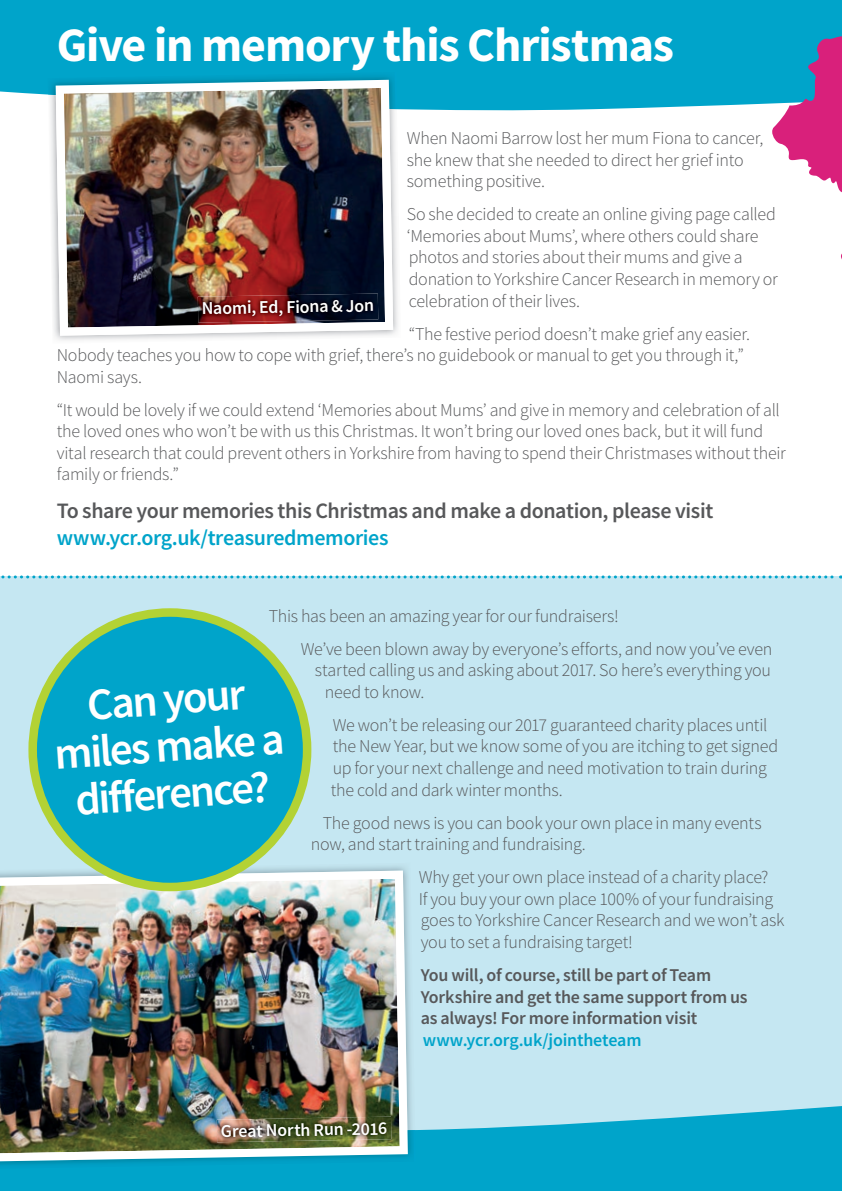
<style>
.page{position:relative;width:842px;height:1191px;background:#fff}
.page>*{position:absolute;margin:0;border:0;box-sizing:border-box;transform-origin:0 0}
.t1{font:700 48px "Source Sans Pro";letter-spacing:-.025em;color:#fff}
.t2{font:600 45px/47px "Source Sans Pro";color:#fff;text-align:center}
.t3{font:600 22px "Source Sans Pro";letter-spacing:-.02em;color:#57585a}
.t4{font:600 22px "Source Sans Pro";letter-spacing:-.015em;color:#00a4ca}
.t5{font:300 18px/21.6px "Source Sans Pro";letter-spacing:-.015em;color:#57585a}
.t6{font:600 18px/21.6px "Source Sans Pro";letter-spacing:-.01em;color:#57585a}
.t7{font:600 18px "Source Sans Pro";color:#fff}
.t8{font:600 18px "Source Sans Pro";letter-spacing:-.015em;color:#00a4ca}
</style>
<div class="page">
<div style="left:0;top:577px;width:842px;height:614px;background:#c5e7f2"></div>
<svg style="left:0;top:1106px;width:842px;height:85px;background:#19accf"></svg>
<div style="left:0;top:0;width:842px;height:111px;background:#00a4ca"></div>
<img style="left:48px;top:95px;width:353px;height:245px">
<img style="left:48px;top:72px;width:349px;height:37px">
<img style="left:56px;top:80px;width:337px;height:256px">
<img style="left:0;top:863px;width:416px;height:306px">
<img style="left:0;top:870px;width:408px;height:291px">
<svg style="left:0;top:575px;width:841px;height:3px"></svg>
<div style="left:33px;top:612px;width:274px;height:275px;background:#00a4ca;border-radius:50%"></div>
<div style="left:28px;top:608px;width:283px;height:283px;border:9px solid #b3d234;border-radius:50%"></div>
<svg style="left:772px;top:6px;width:70px;height:254px"></svg>
<img style="left:198px;top:293px;width:180px;height:29px">
<img style="left:217px;top:1116px;width:174px;height:26px">
<h1 class="t1" style="left:57px;top:26px;width:619px">Give in memory this Christmas</h1>
<p class="t5" style="left:407px;top:129px;width:358px">When Naomi Barrow lost her mum Fiona to cancer, she knew that she needed to direct her grief into something positive.</p>
<p class="t5" style="left:407px;top:205px;width:373px">So she decided to create an online giving page called ‘Memories about Mums’, where others could share photos and stories about their mums and give a donation to Yorkshire Cancer Research in memory or celebration of their lives.</p>
<p class="t5" style="left:57px;top:324px;width:695px;text-indent:352px">“The festive period doesn’t make grief any easier.<br>Nobody teaches you how to cope with grief, there’s no guidebook or manual to get you through it,”<br>Naomi says.</p>
<p class="t5" style="left:57px;top:400px;width:731px">“It would be lovely if we could extend ‘Memories about Mums’ and give in memory and celebration of all the loved ones who won’t be with us this Christmas. It won’t bring our loved ones back, but it will fund vital research that could prevent others in Yorkshire from having to spend their Christmases without their family or friends.”</p>
<p class="t3" style="left:57px;top:502px;width:658px">To share your memories this Christmas and make a donation, please visit</p>
<p class="t4" style="left:57px;top:529px;width:333px">www.ycr.org.uk/treasuredmemories</p>
<p class="t7" style="left:201px;top:301px;width:174px;rotate:-1deg">Naomi, Ed, Fiona &amp; Jon</p>
<p class="t5" style="left:301px;top:601px;width:473px;line-height:33px;text-indent:-32px">This has been an amazing year for our fundraisers!<br>We’ve been blown away by everyone’s efforts, and now you’ve even</p>
<p class="t5" style="left:325px;top:661px;width:448px;text-indent:-10px">started calling us and asking about 2017. So here’s everything you need to know.</p>
<p class="t5" style="left:331px;top:715px;width:449px">We won’t be releasing our 2017 guaranteed charity places until the New Year, but we know some of you are itching to get signed up for your next challenge and need motivation to train during the cold and dark winter months.</p>
<p class="t5" style="left:311px;top:813px;width:452px;text-indent:12px">The good news is you can book your own place in many events now, and start training and fundraising.</p>
<p class="t5" style="left:419px;top:868px;width:367px">Why get your own place instead of a charity place?<br>If you buy your own place 100% of your fundraising goes to Yorkshire Cancer Research and we won’t ask you to set a fundraising target!</p>
<p class="t6" style="left:421px;top:965px;width:328px">You will, of course, still be part of Team<br>Yorkshire and get the same support from us as always! For more information visit</p>
<p class="t8" style="left:423px;top:1033px;width:220px">www.ycr.org.uk/jointheteam</p>
<h2 class="t2" style="left:50px;top:687px;width:232px;rotate:-4deg">Can your miles make a difference?</h2>
<p class="t7" style="left:221px;top:1124px;width:168px;rotate:-1deg">Great North Run -2016</p>
</div>
